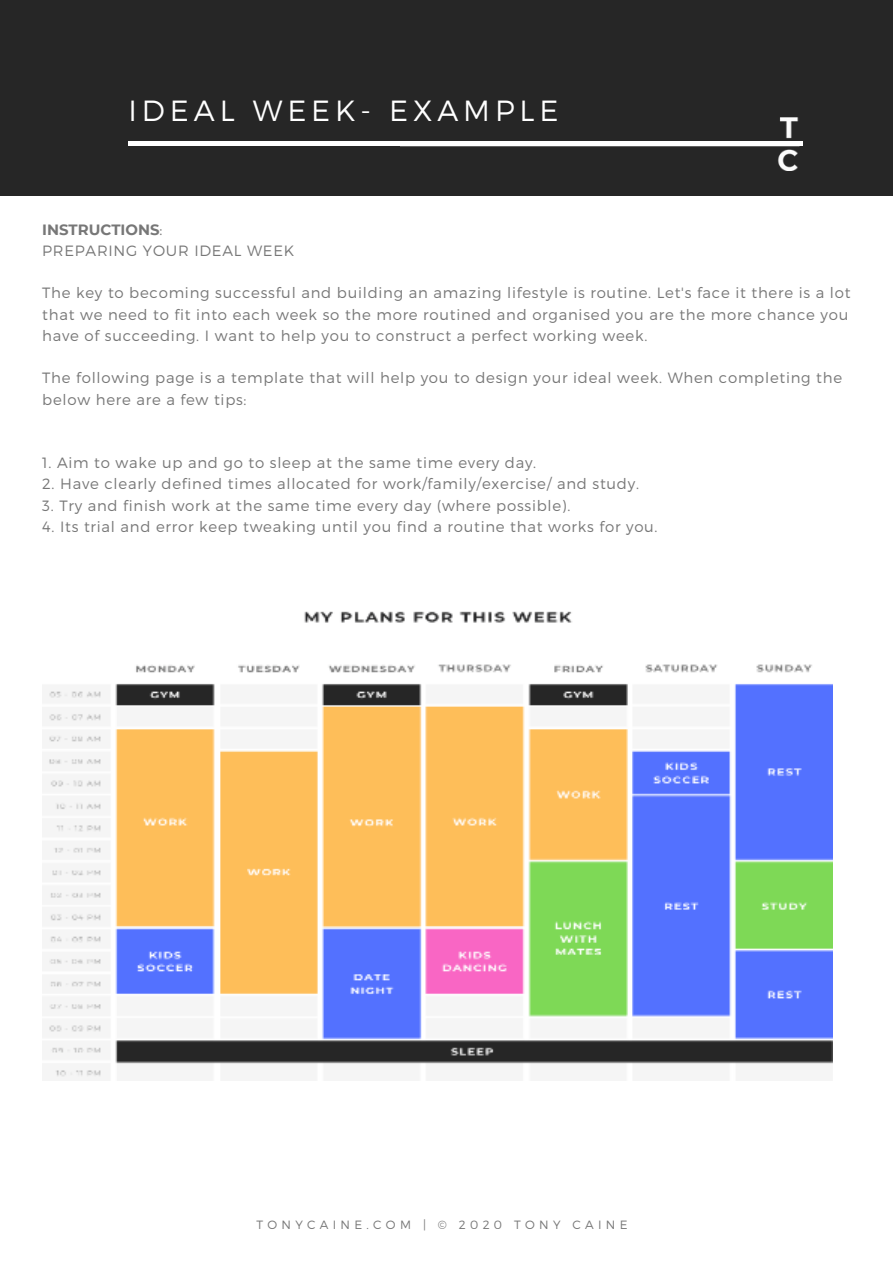
<style>
.page{position:relative;width:893px;height:1264px;background:#fff}
.page>*{position:absolute;margin:0;border:0;box-sizing:border-box;transform-origin:0 0}
.t1{font:300 29.1px "Montserrat";letter-spacing:.17em;color:#fff}
.t2{font:300 14.85px/21.1px "Montserrat";letter-spacing:.05em;color:#777}
.t3{font:300 12px "Montserrat";letter-spacing:.36em;color:#777}
.s1{font-weight:700}
</style>
<div class="page">
<div style="left:0;top:0;width:892px;height:196px;background:#262626"></div>
<img style="left:401px;top:117px;width:402px;height:53px">
<hr style="left:129px;top:141px;width:674px;height:4px;background:#fff">
<img style="left:47px;top:611px;width:785px;height:466px">
<h1 class="t1" style="left:128px;top:91px;width:431px">IDEAL WEEK- EXAMPLE</h1>
<p class="t2" style="left:42px;top:218px;width:253px"><span class="s1">INSTRUCTIONS</span>:<br>PREPARING YOUR IDEAL WEEK</p>
<p class="t2" style="left:42px;top:282px;width:809px">The key to becoming successful and building an amazing lifestyle is routine. Let's face it there is a lot that we need to fit into each week so the more routined and organised you are the more chance you have of succeeding. I want to help you to construct a perfect working week.</p>
<p class="t2" style="left:42px;top:366px;width:801px">The following page is a template that will help you to design your ideal week. When completing the below here are a few tips:</p>
<p class="t2" style="left:42px;top:451px;width:495px">1. Aim to wake up and go to sleep at the same time every day.</p>
<p class="t2" style="left:42px;top:473px;width:598px">2. Have clearly defined times allocated for work/family/exercise/ and study.</p>
<p class="t2" style="left:42px;top:494px;width:529px">3. Try and finish work at the same time every day (where possible).</p>
<p class="t2" style="left:42px;top:515px;width:616px">4. Its trial and error keep tweaking until you find a routine that works for you.</p>
<p class="t3" style="left:256px;top:1216px;width:372px">TONYCAINE.COM | © 2020 TONY CAINE</p>
</div>
